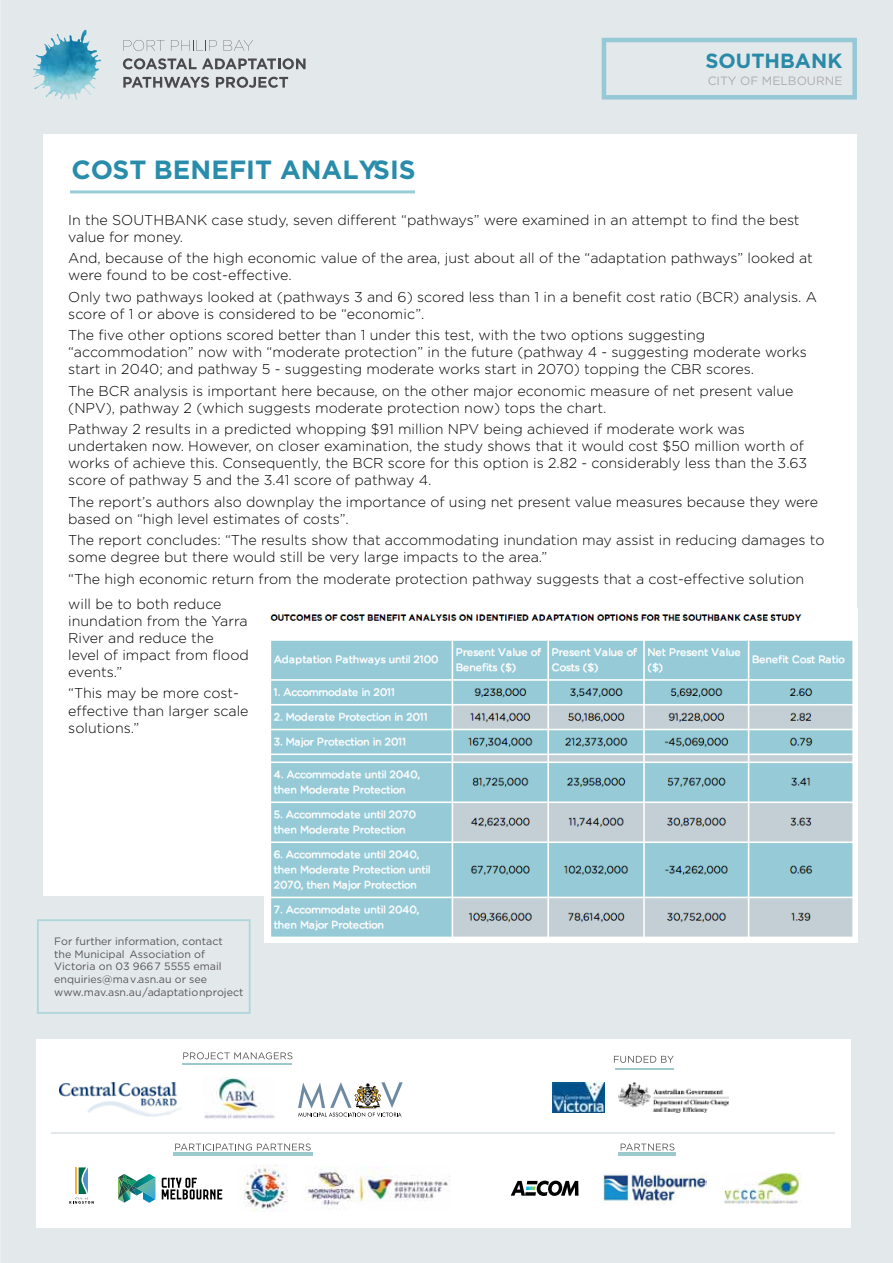
<style>
.page{position:relative;width:893px;height:1263px;background:#e3e8eb}
.page>*{position:absolute;margin:0;border:0;box-sizing:border-box;transform-origin:0 0}
.t1{font:700 26.25px "Gotham HTF";color:#298cab}
.t2{font:700 20.55px "Gotham HTF";color:#298aa8}
.t3{font:300 14.25px/17.1px "Gotham";color:#000}
.t4{font:12px "Gotham HTF";color:#adadad}
.t5{font:10.65px/12.8px "Gotham HTF";color:#575759}
</style>
<div class="page">
<img style="left:33px;top:31px;width:51px;height:45px">
<svg style="left:124px;top:40px;width:41px;height:11px"></svg>
<svg style="left:171px;top:40px;width:46px;height:11px"></svg>
<svg style="left:224px;top:40px;width:29px;height:11px"></svg>
<svg style="left:123px;top:58px;width:183px;height:11px"></svg>
<svg style="left:123px;top:77px;width:86px;height:11px"></svg>
<svg style="left:216px;top:77px;width:72px;height:11px"></svg>
<div style="left:36px;top:1039px;width:815px;height:188px;background:#fff"></div>
<svg style="left:183px;top:1052px;width:109px;height:7px"></svg>
<svg style="left:175px;top:1143px;width:136px;height:7px"></svg>
<svg style="left:614px;top:1056px;width:60px;height:7px"></svg>
<hr style="left:182px;top:1063px;width:110px;height:1px;background:#9cc9cc">
<hr style="left:615px;top:1068px;width:58px;height:2px;background:#9cc9cc">
<hr style="left:173px;top:1153px;width:139px;height:3px;background:#9cc9cc">
<svg style="left:621px;top:1143px;width:53px;height:7px"></svg>
<hr style="left:618px;top:1153px;width:57px;height:3px;background:#9cc9cc">
<hr style="left:51px;top:1132px;width:783px;height:1px;background:#e3e8eb">
<img style="left:724px;top:1173px;width:77px;height:30px">
<img style="left:244px;top:1165px;width:44px;height:46px">
<svg style="left:298px;top:1082px;width:105px;height:35px"></svg>
<img style="left:619px;top:1082px;width:109px;height:30px">
<svg style="left:511px;top:1180px;width:67px;height:16px"></svg>
<img style="left:204px;top:1077px;width:70px;height:42px">
<img style="left:306px;top:1168px;width:144px;height:38px">
<svg style="left:118px;top:1174px;width:37px;height:29px"></svg>
<svg style="left:162px;top:1178px;width:60px;height:21px"></svg>
<svg style="left:69px;top:1167px;width:25px;height:36px"></svg>
<img style="left:552px;top:1082px;width:52px;height:30px">
<img style="left:59px;top:1082px;width:123px;height:35px">
<img style="left:603px;top:1174px;width:104px;height:29px">
<div style="left:37px;top:919px;width:214px;height:95px;border:2px solid #add6db"></div>
<svg style="left:602px;top:38px;width:255px;height:62px"></svg>
<div style="left:44px;top:135px;width:813px;height:761px;background:#fff"></div>
<hr style="left:70px;top:190px;width:345px;height:3px;background:#99ccd6">
<img style="left:265px;top:608px;width:593px;height:334px">
<h1 class="t1" style="left:71px;top:154px;width:346px">COST BENEFIT ANALYSIS</h1>
<h2 class="t2" style="left:705px;top:48px;width:138px">SOUTHBANK</h2>
<p class="t4" style="left:708px;top:74px;width:136px">CITY OF MELBOURNE</p>
<p class="t3" style="left:68px;top:211px;width:733px">In the SOUTHBANK case study, seven different “pathways” were examined in an attempt to find the best value for money.</p>
<p class="t3" style="left:68px;top:249px;width:746px">And, because of the high economic value of the area, just about all of the “adaptation pathways” looked at were found to be cost-effective.</p>
<p class="t3" style="left:68px;top:288px;width:750px">Only two pathways looked at (pathways 3 and 6) scored less than 1 in a benefit cost ratio (BCR) analysis. A score of 1 or above is considered to be “economic”.</p>
<p class="t3" style="left:68px;top:326px;width:740px">The five other options scored better than 1 under this test, with the two options suggesting “accommodation” now with “moderate protection” in the future (pathway 4 - suggesting moderate works start in 2040; and pathway 5 - suggesting moderate works start in 2070) topping the CBR scores.</p>
<p class="t3" style="left:68px;top:382px;width:727px">The BCR analysis is important here because, on the other major economic measure of net present value (NPV), pathway 2 (which suggests moderate protection now) tops the chart.</p>
<p class="t3" style="left:68px;top:420px;width:741px">Pathway 2 results in a predicted whopping $91 million NPV being achieved if moderate work was undertaken now. However, on closer examination, the study shows that it would cost $50 million worth of works of achieve this. Consequently, the BCR score for this option is 2.82 - considerably less than the 3.63 score of pathway 5 and the 3.41 score of pathway 4.</p>
<p class="t3" style="left:68px;top:493px;width:751px">The report’s authors also downplay the importance of using net present value measures because they were based on “high level estimates of costs”.</p>
<p class="t3" style="left:68px;top:531px;width:758px">The report concludes: “The results show that accommodating inundation may assist in reducing damages to some degree but there would still be very large impacts to the area.”</p>
<p class="t3" style="left:68px;top:570px;width:737px">“The high economic return from the moderate protection pathway suggests that a cost-effective solution</p>
<p class="t3" style="left:68px;top:595px;width:182px">will be to both reduce inundation from the Yarra<br>River and reduce the<br>level of impact from flood events.”</p>
<p class="t3" style="left:68px;top:685px;width:182px">“This may be more cost&shy;effective than larger scale solutions.”</p>
<p class="t5" style="left:54px;top:934px;width:191px">For further information, contact<br>the Municipal Association of<br>Victoria on 03 9667 5555 email enquiries@mav.asn.au or see www.mav.asn.au/adaptationproject</p>
</div>
